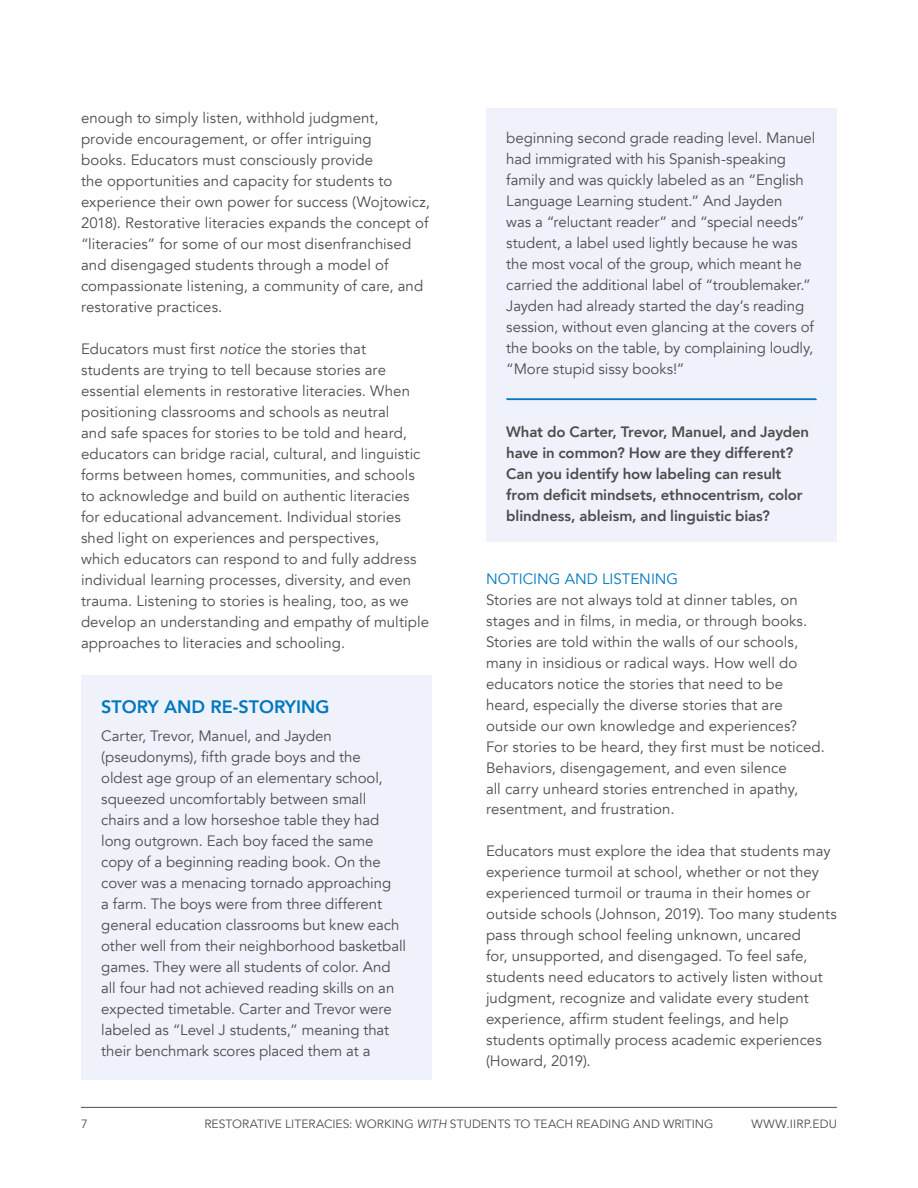
<style>
.page{position:relative;width:918px;height:1188px;background:#fff}
.page>*{position:absolute;margin:0;border:0;box-sizing:border-box;transform-origin:0 0}
.t1{font:800 18px "Avenir";color:#0077be}
.t2{font:15px/21px "Avenir";letter-spacing:.005em;color:#4d4d4f}
.t3{font:800 15px/21px "Avenir";letter-spacing:-.01em;color:#4d4d4f}
.t4{font:15px "Avenir";color:#0077be}
.t5{font:12px "Avenir";letter-spacing:.005em;color:#4d4d4f}
.s1{font-style:italic}
</style>
<div class="page">
<div style="left:81px;top:675px;width:351px;height:405px;background:#eff2fa"></div>
<div style="left:486px;top:108px;width:351px;height:434px;background:#eff2fa"></div>
<svg style="left:506px;top:398px;width:311px;height:2px"></svg>
<hr style="left:81px;top:1107px;width:756px;height:1px;background:#4d4d4f">
<p class="t2" style="left:81px;top:108px;width:351px">enough to simply listen, withhold judgment, provide encouragement, or offer intriguing<br>books. Educators must consciously provide<br>the opportunities and capacity for students to experience their own power for success (Wojtowicz, 2018). Restorative literacies expands the concept of “literacies” for some of our most disenfranchised and disengaged students through a model of compassionate listening, a community of care, and restorative practices.</p>
<p class="t2" style="left:81px;top:339px;width:350px">Educators must first <span class="s1">notice</span> the stories that<br>students are trying to tell because stories are essential elements in restorative literacies. When positioning classrooms and schools as neutral<br>and safe spaces for stories to be told and heard, educators can bridge racial, cultural, and linguistic forms between homes, communities, and schools to acknowledge and build on authentic literacies for educational advancement. Individual stories shed light on experiences and perspectives,<br>which educators can respond to and fully address individual learning processes, diversity, and even trauma. Listening to stories is healing, too, as we develop an understanding and empathy of multiple approaches to literacies and schooling.</p>
<p class="t1" style="left:101px;top:693px;width:230px">STORY AND RE-STORYING</p>
<p class="t2" style="left:101px;top:726px;width:306px">Carter, Trevor, Manuel, and Jayden (pseudonyms), fifth grade boys and the<br>oldest age group of an elementary school, squeezed uncomfortably between small chairs and a low horseshoe table they had long outgrown. Each boy faced the same copy of a beginning reading book. On the cover was a menacing tornado approaching<br>a farm. The boys were from three different general education classrooms but knew each other well from their neighborhood basketball games. They were all students of color. And all four had not achieved reading skills on an expected timetable. Carter and Trevor were labeled as “Level J students,” meaning that their benchmark scores placed them at a</p>
<p class="t2" style="left:506px;top:128px;width:311px">beginning second grade reading level. Manuel had immigrated with his Spanish-speaking family and was quickly labeled as an “English Language Learning student.” And Jayden<br>was a “reluctant reader” and “special needs” student, a label used lightly because he was the most vocal of the group, which meant he carried the additional label of “troublemaker.” Jayden had already started the day’s reading session, without even glancing at the covers of the books on the table, by complaining loudly, “More stupid sissy books!”</p>
<p class="t3" style="left:506px;top:422px;width:305px">What do Carter, Trevor, Manuel, and Jayden have in common? How are they different?<br>Can you identify how labeling can result from deficit mindsets, ethnocentrism, color blindness, ableism, and linguistic bias?</p>
<p class="t4" style="left:486px;top:569px;width:194px">NOTICING AND LISTENING</p>
<p class="t2" style="left:486px;top:589px;width:340px">Stories are not always told at dinner tables, on stages and in films, in media, or through books.<br>Stories are told within the walls of our schools, many in insidious or radical ways. How well do educators notice the stories that need to be heard, especially the diverse stories that are outside our own knowledge and experiences?<br>For stories to be heard, they first must be noticed.<br>Behaviors, disengagement, and even silence<br>all carry unheard stories entrenched in apathy, resentment, and frustration.</p>
<p class="t2" style="left:486px;top:841px;width:352px">Educators must explore the idea that students may experience turmoil at school, whether or not they experienced turmoil or trauma in their homes or outside schools (Johnson, 2019). Too many students pass through school feeling unknown, uncared<br>for, unsupported, and disengaged. To feel safe, students need educators to actively listen without judgment, recognize and validate every student experience, affirm student feelings, and help students optimally process academic experiences (Howard, 2019).</p>
<p class="t5" style="left:81px;top:1116px;width:8px">7</p>
<p class="t5" style="left:204px;top:1116px;width:511px">RESTORATIVE LITERACIES: WORKING <span class="s1">WITH</span> STUDENTS TO TEACH READING AND WRITING</p>
<p class="t5" style="left:751px;top:1116px;width:87px">WWW.IIRP.EDU</p>
</div>
